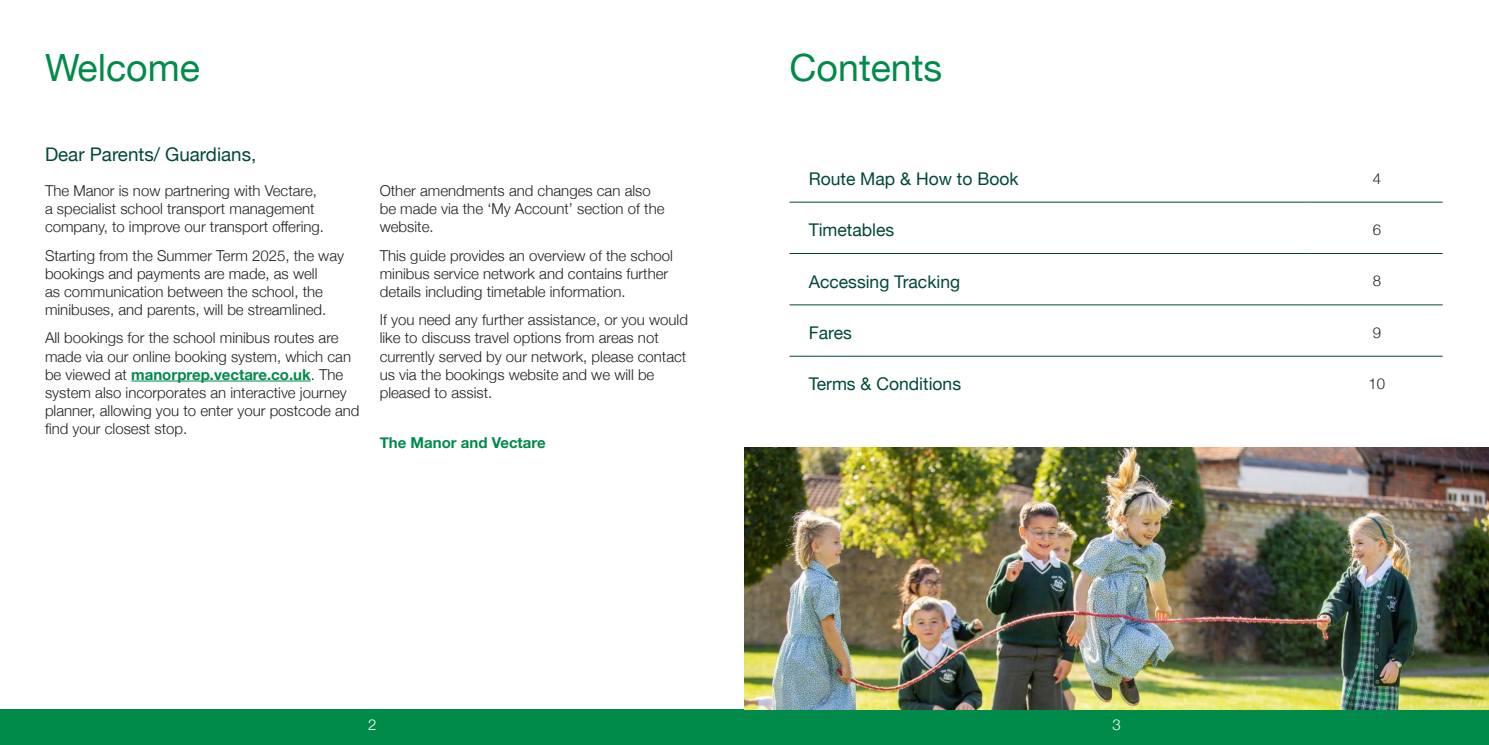
<style>
.page{position:relative;width:1489px;height:745px;background:#fff}
.page>*{position:absolute;margin:0;border:0;box-sizing:border-box;transform-origin:0 0}
.heading{font:37.5px "Helvetica Neue";color:#008b4a}
.subheading{font:18.75px "Helvetica Neue";color:#00483a}
.subheading-2{font:17.5px "Helvetica Neue";color:#00483a}
.body{font:300 15px/18px "Helvetica Neue";color:#231f20}
.body-2{font:700 15px "Helvetica Neue";color:#008b4a}
.t1{font:300 15px "Helvetica Neue";color:#fff}
.s1{font-weight:700;color:#008b4a}
</style>
<div class="page">
<div style="left:0;top:709px;width:1488px;height:35px;background:#008b4a"></div>
<hr style="left:131px;top:380px;width:180px;height:1px;background:#008b4a">
<hr style="left:789px;top:202px;width:521px;height:1px;background:#00483a">
<hr style="left:1310px;top:202px;width:132px;height:1px;background:#00483a">
<hr style="left:789px;top:253px;width:521px;height:1px;background:#00483a">
<hr style="left:1310px;top:253px;width:132px;height:1px;background:#00483a">
<hr style="left:789px;top:304px;width:521px;height:1px;background:#00483a">
<hr style="left:1310px;top:304px;width:132px;height:1px;background:#00483a">
<hr style="left:789px;top:355px;width:521px;height:1px;background:#00483a">
<hr style="left:1310px;top:355px;width:132px;height:1px;background:#00483a">
<img style="left:744px;top:447px;width:744px;height:262px">
<p class="heading" style="left:45px;top:40px;width:156px">Welcome</p>
<p class="heading" style="left:789px;top:40px;width:154px">Contents</p>
<p class="subheading" style="left:45px;top:140px;width:213px">Dear Parents/ Guardians,</p>
<p class="body" style="left:45px;top:180px;width:280px">The Manor is now partnering with Vectare, a specialist school transport management company, to improve our transport offering.</p>
<p class="body" style="left:45px;top:245px;width:300px">Starting from the Summer Term 2025, the way bookings and payments are made, as well<br>as communication between the school, the minibuses, and parents, will be streamlined.</p>
<p class="body" style="left:45px;top:328px;width:316px">All bookings for the school minibus routes are made via our online booking system, which can be viewed at <span class="s1">manorprep.vectare.co.uk</span>. The system also incorporates an interactive journey planner, allowing you to enter your postcode and find your closest stop.</p>
<p class="body" style="left:380px;top:180px;width:286px">Other amendments and changes can also be made via the ‘My Account’ section of the website.</p>
<p class="body" style="left:380px;top:245px;width:295px">This guide provides an overview of the school minibus service network and contains further details including timetable information.</p>
<p class="body" style="left:380px;top:310px;width:310px">If you need any further assistance, or you would like to discuss travel options from areas not currently served by our network, please contact us via the bookings website and we will be pleased to assist.</p>
<p class="body-2" style="left:380px;top:431px;width:167px">The Manor and Vectare</p>
<p class="subheading-2" style="left:808px;top:166px;width:211px">Route Map &amp; How to Book</p>
<p class="body" style="left:1372px;top:168px;width:10px">4</p>
<p class="subheading-2" style="left:808px;top:217px;width:87px">Timetables</p>
<p class="body" style="left:1372px;top:219px;width:10px">6</p>
<p class="subheading-2" style="left:808px;top:268px;width:153px">Accessing Tracking</p>
<p class="body" style="left:1372px;top:271px;width:10px">8</p>
<p class="subheading-2" style="left:808px;top:320px;width:45px">Fares</p>
<p class="body" style="left:1372px;top:322px;width:10px">9</p>
<p class="subheading-2" style="left:808px;top:371px;width:154px">Terms &amp; Conditions</p>
<p class="body" style="left:1368px;top:373px;width:18px">10</p>
<p class="t1" style="left:368px;top:712px;width:10px">2</p>
<p class="t1" style="left:1112px;top:712px;width:10px">3</p>
</div>
